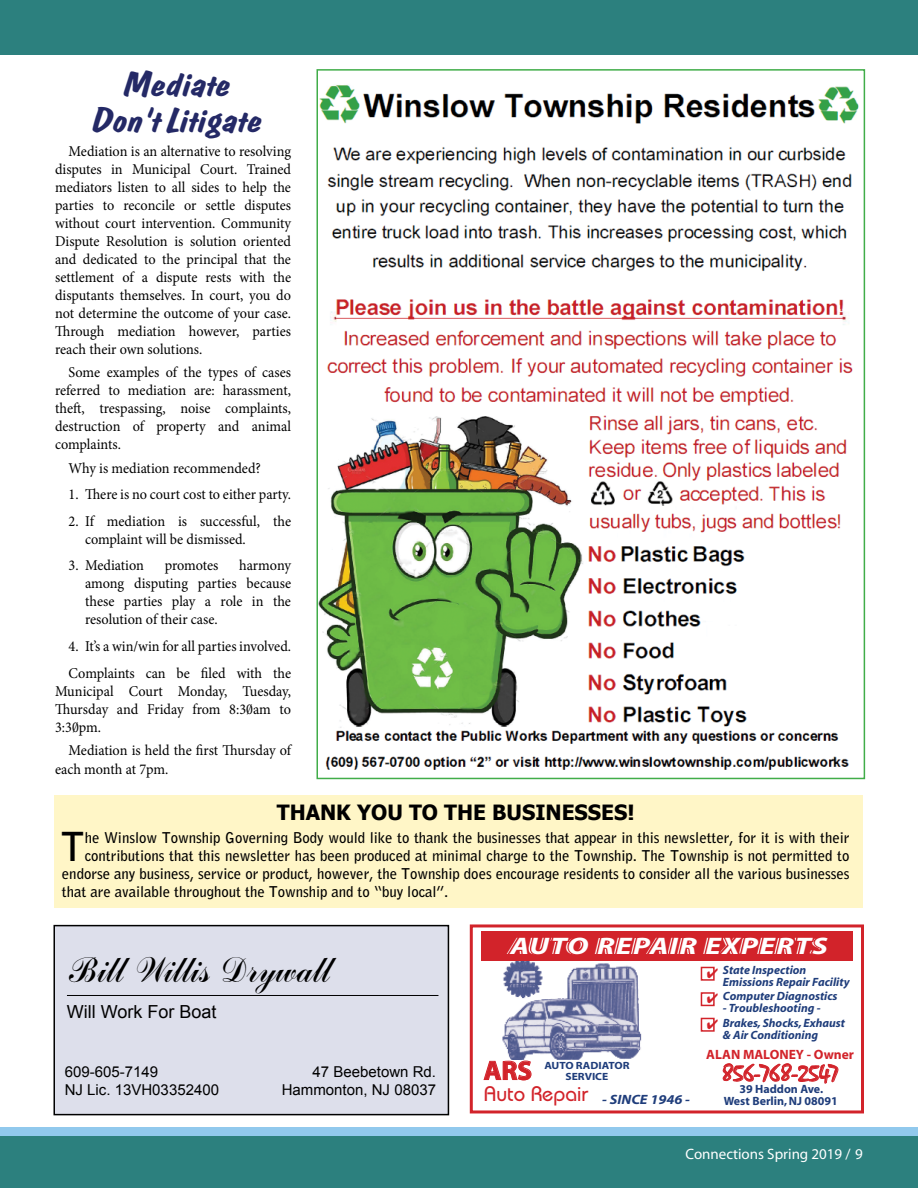
<style>
.page{position:relative;width:918px;height:1188px;background:#fff}
.page>*{position:absolute;margin:0;border:0;box-sizing:border-box;transform-origin:0 0}
.t1{font:700 39.75px "Bell Gothic Std";color:#000}
.t2{font:36px/36px "Carpens";color:#242966;text-align:center}
.t3{font:36px "Commercial Script";color:#000}
.t4{font:700 27px "Myriad";color:#d2232a}
.t5{font:italic 700 24px "Myriad";letter-spacing:.05em;color:#fff;scale:1.25 1}
.t6{font:23.1px "Mistral";color:#d2232a;scale:1.14 1}
.t7{font:700 21px "Tahoma";color:#000}
.t8{font:500 21px "Bauhaus IT Cby BT";color:#d2232a}
.t9{font:18px "Arial";color:#000}
.t10{font:15px/18px "Minion Pro";color:#000;text-align:justify;scale:.95 1}
.t11{font:15px/18px "Arial";color:#000}
.t12{font:15px "Myriad";color:#fff}
.t13{font:700 14.85px "Bell Gothic Std";letter-spacing:-.005em;color:#000}
.t14{font:700 13.5px "Myriad";color:#d2232a}
.t15{font:italic 700 13.5px "Myriad";color:#1f3d7b;scale:1.1 1}
.t16{font:13.5px/25.5px "Zapf Dingbats";color:#d2232a;text-align:justify}
.t17{font:italic 700 12px/12px "Myriad";color:#1f3d7b}
.t18{font:700 12px/12px "Myriad";color:#1f3d7b;text-align:center}
.t19{font:700 10.5px/10.5px "Myriad";color:#1f3d7b;text-align:center;scale:1.1 1}
</style>
<div class="page">
<div style="left:0;top:1127px;width:918px;height:61px;background:#91c9ed"></div>
<div style="left:0;top:1136px;width:918px;height:52px;background:#2c807e"></div>
<div style="left:0;top:0;width:918px;height:55px;background:#2c807e"></div>
<img style="left:502px;top:961px;width:140px;height:99px">
<div style="left:470px;top:924px;width:394px;height:189px;border:3px solid #d2232a"></div>
<div style="left:481px;top:931px;width:372px;height:30px;background:#d2232a"></div>
<svg style="left:723px;top:1063px;width:115px;height:21px"></svg>
<svg style="left:483px;top:1060px;width:49px;height:21px"></svg>
<div style="left:701px;top:967px;width:14px;height:14px;border:2px solid #d2232a"></div>
<div style="left:701px;top:992px;width:14px;height:14px;border:2px solid #d2232a"></div>
<div style="left:701px;top:1018px;width:14px;height:14px;border:2px solid #d2232a"></div>
<img style="left:319px;top:85px;width:540px;height:685px">
<div style="left:55px;top:795px;width:808px;height:113px;background:#fff6c7"></div>
<div style="left:54px;top:926px;width:394px;height:189px;background:#dddfeb"></div>
<div style="left:53px;top:925px;width:396px;height:190px;border:2px solid #000"></div>
<hr style="left:67px;top:995px;width:371px;height:1px;background:#000">
<h2 class="t2" style="left:91px;top:66px;width:172px">Mediate<br>Don’t Litigate</h2>
<p class="t10" style="left:55px;top:142px;width:250px;text-indent:13px">Mediation is an alternative to resolving disputes in Municipal Court. Trained mediators listen to all sides to help the parties to reconcile or settle disputes without court intervention. Community Dispute Resolution is solution oriented and dedicated to the principal that the settlement of a dispute rests with the disputants themselves. In court, you do not determine the outcome of your case.<br>Through mediation however, parties reach their own solutions.</p>
<p class="t10" style="left:55px;top:363px;width:250px;text-indent:13px">Some examples of the types of cases referred to mediation are: harassment, theft, trespassing, noise complaints, destruction of property and animal complaints.</p>
<p class="t10" style="left:69px;top:459px;width:204px">Why is mediation recommended?</p>
<p class="t10" style="left:69px;top:485px;width:236px">1. There is no court cost to either party.</p>
<p class="t10" style="left:85px;top:512px;width:218px;text-indent:-17px">2. If mediation is successful, the complaint will be dismissed.</p>
<p class="t10" style="left:69px;top:557px;width:81px">3. Mediation</p>
<p class="t10" style="left:165px;top:557px;width:58px">promotes</p>
<p class="t10" style="left:85px;top:557px;width:218px;text-indent:154px">harmony among disputing parties because these parties play a role in the resolution of their case.</p>
<p class="t10" style="left:69px;top:633px;width:236px;line-height:26.7px">4. It’s a win/win for all parties involved.<br>Complaints can be filed with the</p>
<p class="t10" style="left:55px;top:682px;width:250px">Municipal Court Monday, Tuesday, Thursday and Friday from 8:30am to 3:30pm.</p>
<p class="t10" style="left:55px;top:741px;width:250px;line-height:18.8px;text-indent:13px">Mediation is held the first Thursday of each month at 7pm.</p>
<h3 class="t7" style="left:277px;top:798px;width:359px">THANK YOU TO THE BUSINESSES!</h3>
<h1 class="t1" style="left:60px;top:823px;width:26px">T</h1>
<p class="t13" style="left:85px;top:829px;width:766px">he Winslow Township Governing Body would like to thank the businesses that appear in this newsletter, for it is with their</p>
<p class="t13" style="left:85px;top:847px;width:766px">contributions that this newsletter has been produced at minimal charge to the Township. The Township is not permitted to</p>
<p class="t13" style="left:62px;top:865px;width:789px">endorse any business, service or product, however, the Township does encourage residents to consider all the various businesses</p>
<p class="t13" style="left:62px;top:883px;width:388px">that are available throughout the Township and to “buy local”.</p>
<h2 class="t3" style="left:67px;top:952px;width:265px">Bill Willis Drywall</h2>
<p class="t9" style="left:67px;top:1000px;width:151px">Will Work For Boat</p>
<p class="t11" style="left:65px;top:1063px;width:156px">609-605-7149<br>NJ Lic. 13VH03352400</p>
<p class="t11" style="left:282px;top:1063px;width:156px;text-align:right">47 Beebetown Rd.<br>Hammonton, NJ 08037</p>
<h3 class="t5" style="left:510px;top:933px;width:255px">AUTO REPAIR EXPERTS</h3>
<p class="t17" style="left:723px;top:965px;width:128px">State Inspection<br>Emissions Repair Facility</p>
<p class="t17" style="left:723px;top:991px;width:116px">Computer Diagnostics</p>
<p class="t17" style="left:723px;top:1002px;width:124px;line-height:14.1px">- Troubleshooting -<br>Brakes, Shocks, Exhaust</p>
<p class="t17" style="left:723px;top:1029px;width:97px">&amp; Air Conditioning</p>
<p class="t14" style="left:706px;top:1048px;width:149px">ALAN MALONEY - Owner</p>
<p class="t16" style="left:707px;top:960px;width:13px">✔ ✔ ✔</p>
<h3 class="t4" style="left:484px;top:1057px;width:50px">ARS</h3>
<h3 class="t6" style="left:722px;top:1060px;width:104px">856-768-2547</h3>
<h3 class="t8" style="left:484px;top:1080px;width:106px">Auto Repair</h3>
<p class="t19" style="left:544px;top:1061px;width:79px">AUTO RADIATOR<br>SERVICE</p>
<p class="t18" style="left:724px;top:1084px;width:116px">39 Haddon Ave.<br>West Berlin, NJ 08091</p>
<p class="t15" style="left:602px;top:1092px;width:81px">- SINCE 1946 -</p>
<p class="t12" style="left:685px;top:1147px;width:179px">Connections Spring 2019 / 9</p>
</div>
